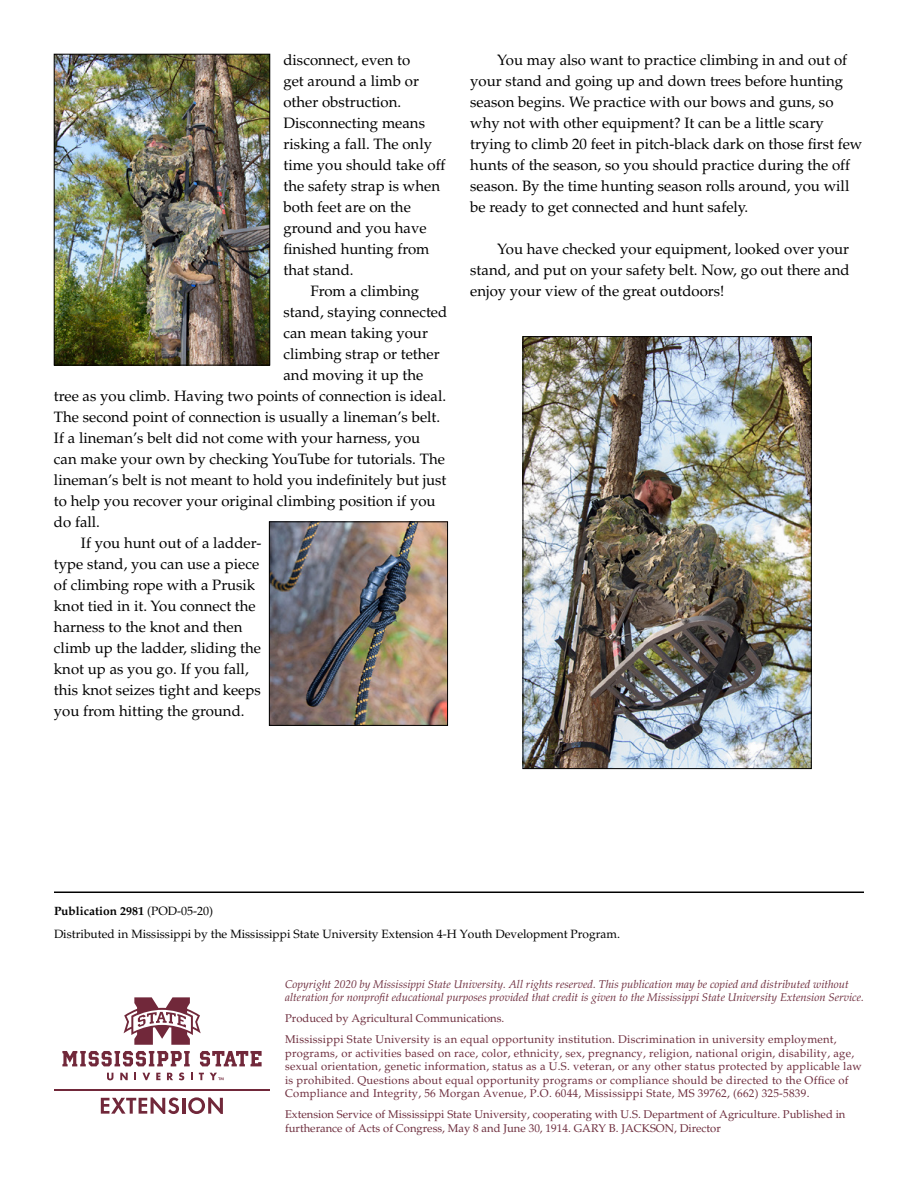
<style>
.page{position:relative;width:918px;height:1188px;background:#fff}
.page>*{position:absolute;margin:0;border:0;box-sizing:border-box;transform-origin:0 0}
.paragraph{font:15px/21px "Palatino LT Std";color:#000}
.t1{font:12px "Palatino LT Std";color:#000}
.t2{font:700 12px "Palatino LT Std";color:#000}
.Copyright{font:11.25px/13.5px "Palatino LT Std";letter-spacing:.02em;color:#6e2e3e}
.Copyright-2{font:italic 11.25px/13.5px "Palatino LT Std";color:#6e2e3e}
.Copyright-3{font:11.25px/13.5px "Palatino LT Std";color:#6e2e3e}
.s1{font-weight:400}
</style>
<div class="page">
<hr style="left:54px;top:892px;width:810px;height:1px;background:#000">
<img style="left:56px;top:56px;width:212px;height:307px">
<div style="left:54px;top:54px;width:216px;height:311px;border:1px solid #000"></div>
<img style="left:271px;top:524px;width:175px;height:200px">
<div style="left:269px;top:522px;width:179px;height:204px;border:1px solid #000"></div>
<img style="left:525px;top:338px;width:284px;height:429px">
<div style="left:523px;top:336px;width:288px;height:433px;border:1px solid #000"></div>
<svg style="left:124px;top:997px;width:77px;height:48px"></svg>
<svg style="left:101px;top:1097px;width:78px;height:17px"></svg>
<hr style="left:182px;top:1098px;width:3px;height:16px;background:#71283a">
<svg style="left:188px;top:1097px;width:35px;height:17px"></svg>
<hr style="left:54px;top:1089px;width:216px;height:2px;background:#71283a">
<svg style="left:62px;top:1051px;width:128px;height:15px"></svg>
<svg style="left:200px;top:1051px;width:62px;height:15px"></svg>
<svg style="left:107px;top:1073px;width:6px;height:7px"></svg>
<svg style="left:120px;top:1073px;width:8px;height:7px"></svg>
<svg style="left:134px;top:1073px;width:2px;height:7px"></svg>
<svg style="left:142px;top:1073px;width:8px;height:7px"></svg>
<svg style="left:156px;top:1073px;width:4px;height:7px"></svg>
<svg style="left:167px;top:1073px;width:6px;height:7px"></svg>
<svg style="left:179px;top:1073px;width:5px;height:7px"></svg>
<svg style="left:191px;top:1073px;width:2px;height:7px"></svg>
<svg style="left:199px;top:1073px;width:5px;height:7px"></svg>
<svg style="left:210px;top:1073px;width:14px;height:7px"></svg>
<p class="paragraph" style="left:283px;top:50px;width:163px">disconnect, even to<br>get around a limb or other obstruction.<br>Disconnecting means risking a fall. The only time you should take off the safety strap is when both feet are on the ground and you have finished hunting from that stand.</p>
<p class="paragraph" style="left:310px;top:281px;width:110px">From a climbing</p>
<p class="paragraph" style="left:283px;top:302px;width:165px">stand, staying connected</p>
<p class="paragraph" style="left:283px;top:323px;width:146px">can mean taking your</p>
<p class="paragraph" style="left:283px;top:344px;width:158px">climbing strap or tether</p>
<p class="paragraph" style="left:283px;top:365px;width:141px">and moving it up the</p>
<p class="paragraph" style="left:54px;top:386px;width:394px">tree as you climb. Having two points of connection is ideal.</p>
<p class="paragraph" style="left:54px;top:407px;width:388px">The second point of connection is usually a lineman’s belt.</p>
<p class="paragraph" style="left:54px;top:428px;width:368px">If a lineman’s belt did not come with your harness, you</p>
<p class="paragraph" style="left:54px;top:449px;width:392px">can make your own by checking YouTube for tutorials. The</p>
<p class="paragraph" style="left:54px;top:470px;width:394px">lineman’s belt is not meant to hold you indefinitely but just</p>
<p class="paragraph" style="left:54px;top:491px;width:383px">to help you recover your original climbing position if you</p>
<p class="paragraph" style="left:54px;top:512px;width:48px">do fall.</p>
<p class="paragraph" style="left:54px;top:533px;width:209px;text-indent:27px">If you hunt out of a ladder&shy;type stand, you can use a piece of climbing rope with a Prusik knot tied in it. You connect the harness to the knot and then climb up the ladder, sliding the knot up as you go. If you fall, this knot seizes tight and keeps you from hitting the ground.</p>
<p class="paragraph" style="left:470px;top:50px;width:394px;text-indent:27px">You may also want to practice climbing in and out of your stand and going up and down trees before hunting season begins. We practice with our bows and guns, so why not with other equipment? It can be a little scary trying to climb 20 feet in pitch-black dark on those first few hunts of the season, so you should practice during the off season. By the time hunting season rolls around, you will be ready to get connected and hunt safely.</p>
<p class="paragraph" style="left:470px;top:239px;width:381px;text-align:justify;text-indent:27px">You have checked your equipment, looked over your stand, and put on your safety belt. Now, go out there and enjoy your view of the great outdoors!</p>
<p class="t2" style="left:54px;top:904px;width:161px">Publication 2981 <span class="s1">(POD-05-20)</span></p>
<p class="t1" style="left:54px;top:927px;width:568px">Distributed in Mississippi by the Mississippi State University Extension 4-H Youth Development Program.</p>
<p class="Copyright-2" style="left:285px;top:977px;width:580px">Copyright 2020 by Mississippi State University. All rights reserved. This publication may be copied and distributed without alteration for nonprofit educational purposes provided that credit is given to the Mississippi State University Extension Service.</p>
<p class="Copyright-3" style="left:285px;top:1012px;width:221px">Produced by Agricultural Communications.</p>
<p class="Copyright" style="left:285px;top:1033px;width:578px">Mississippi State University is an equal opportunity institution. Discrimination in university employment, programs, or activities based on race, color, ethnicity, sex, pregnancy, religion, national origin, disability, age, sexual orientation, genetic information, status as a U.S. veteran, or any other status protected by applicable law is prohibited. Questions about equal opportunity programs or compliance should be directed to the Office of Compliance and Integrity, 56 Morgan Avenue, P.O. 6044, Mississippi State, MS 39762, (662) 325-5839.</p>
<p class="Copyright-3" style="left:285px;top:1108px;width:562px">Extension Service of Mississippi State University, cooperating with U.S. Department of Agriculture. Published in furtherance of Acts of Congress, May 8 and June 30, 1914. GARY B. JACKSON, Director</p>
</div>
